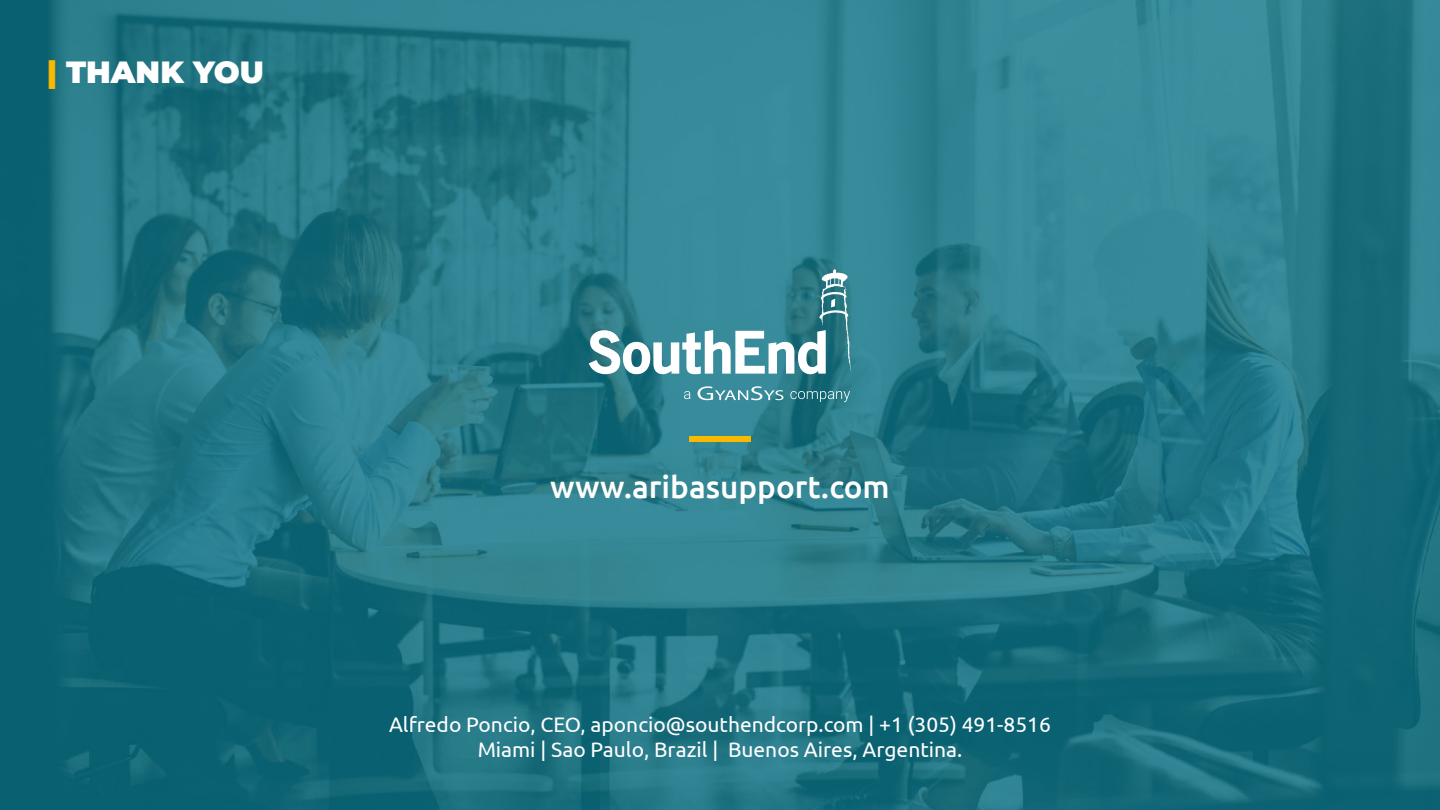
<style>
.page{position:relative;width:1440px;height:810px;background:#fff}
.page>*{position:absolute;margin:0;border:0;box-sizing:border-box;transform-origin:0 0}
.t1{font:500 31.42px "Ubuntu";color:#fff}
.t2{font:900 30.67px "Montserrat";color:#fff}
.t3{font:21px/25.2px "Ubuntu";color:#fff;text-align:center}
.s1{color:#fab900}
</style>
<div class="page">
<img style="left:0;top:0;width:1440px;height:810px">
<div style="left:689px;top:437px;width:62px;height:5px;background:#fab900"></div>
<svg style="left:589px;top:268px;width:263px;height:106px"></svg>
<svg style="left:698px;top:386px;width:86px;height:14px"></svg>
<svg style="left:684px;top:391px;width:6px;height:8px"></svg>
<svg style="left:790px;top:391px;width:60px;height:11px"></svg>
<h2 class="t2" style="left:47px;top:49px;width:218px"><span class="s1">|</span> THANK YOU</h2>
<h1 class="t1" style="left:550px;top:467px;width:341px">www.aribasupport.com</h1>
<p class="t3" style="left:389px;top:711px;width:663px">Alfredo Poncio, CEO, aponcio@southendcorp.com | +1 (305) 491-8516<br>Miami | Sao Paulo, Brazil | Buenos Aires, Argentina.</p>
</div>
